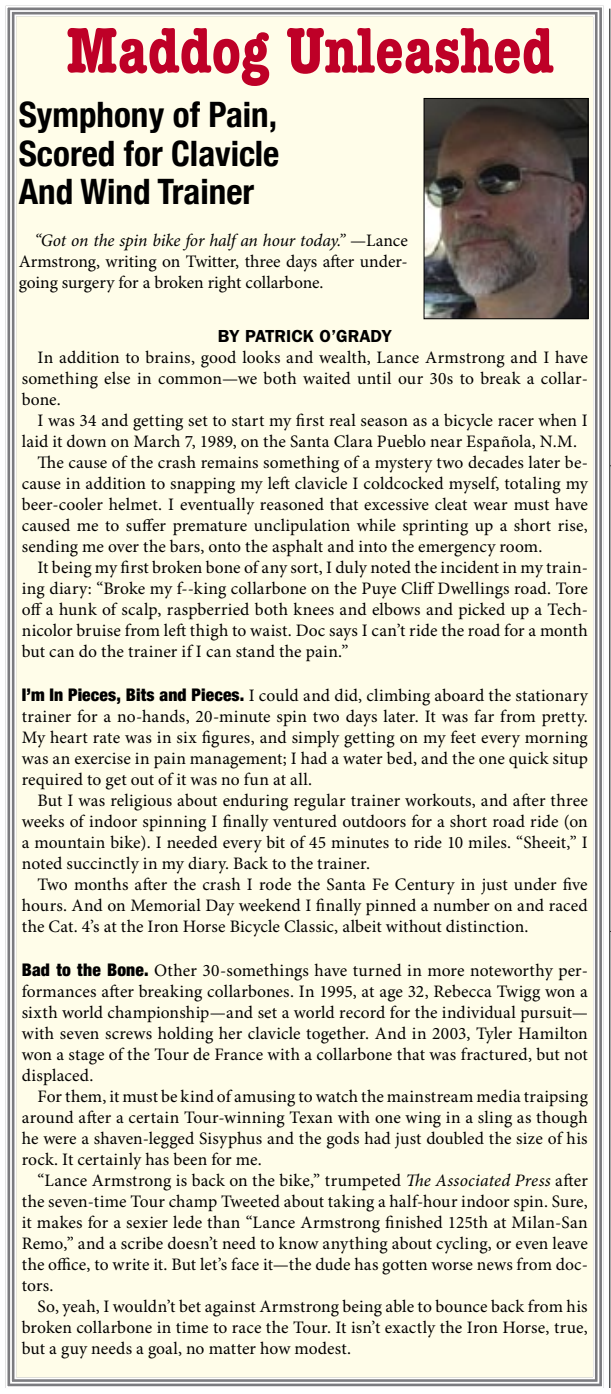
<style>
.page{position:relative;width:611px;height:1394px;background:#fff}
.page>*{position:absolute;margin:0;border:0;box-sizing:border-box;transform-origin:0 0}
.t1{font:700 condensed 66.5px "American Typewriter";color:#be0027}
.Maddog_Head{font:700 condensed 35px "Helvetica Neue";color:#000}
.body_copy{font:17.5px/21px "Minion Pro";letter-spacing:.005em;color:#000;text-align:justify}
.byline{font:600 17.5px "Franklin Gothic";color:#000}
.s1{font-style:italic}
.s2{font-family:"Helvetica Neue";font-weight:900;font-stretch:condensed}
</style>
<div class="page">
<div style="left:5px;top:5px;width:599px;height:1383px;background:#fffde9"></div>
<img style="left:425px;top:100px;width:161px;height:217px">
<div style="left:423px;top:98px;width:165px;height:221px;border:1px solid #000"></div>
<hr style="left:608px;top:9px;width:1px;height:1378px;background:#000">
<p class="t1" style="left:66px;top:11px;width:488px">Maddog Unleashed</p>
<p class="Maddog_Head" style="left:19px;top:94px;width:260px">Symphony of Pain,</p>
<p class="Maddog_Head" style="left:19px;top:132px;width:262px">Scored for Clavicle</p>
<p class="Maddog_Head" style="left:19px;top:171px;width:237px">And Wind Trainer</p>
<p class="body_copy" style="left:19px;top:231px;width:390px;text-indent:16px"><span class="s1">“Got on the spin bike for half an hour today.”</span> —Lance Armstrong, writing on Twitter, three days after under&shy;going surgery for a broken right collarbone.</p>
<p class="byline" style="left:217px;top:326px;width:176px">BY PATRICK O’GRADY</p>
<p class="body_copy" style="left:22px;top:348px;width:567px;text-indent:16px">In addition to brains, good looks and wealth, Lance Armstrong and I have something else in common—we both waited until our 30s to break a collar&shy;bone.</p>
<p class="body_copy" style="left:22px;top:411px;width:567px;text-indent:16px">I was 34 and getting set to start my first real season as a bicycle racer when I laid it down on March 7, 1989, on the Santa Clara Pueblo near Española, N.M.</p>
<p class="body_copy" style="left:22px;top:453px;width:567px;text-indent:16px">The cause of the crash remains something of a mystery two decades later be&shy;cause in addition to snapping my left clavicle I coldcocked myself, totaling my beer-cooler helmet. I eventually reasoned that excessive cleat wear must have caused me to suffer premature unclipulation while sprinting up a short rise, sending me over the bars, onto the asphalt and into the emergency room.</p>
<p class="body_copy" style="left:22px;top:558px;width:567px;text-indent:16px">It being my first broken bone of any sort, I duly noted the incident in my train&shy;ing diary: “Broke my f--king collarbone on the Puye Cliff Dwellings road. Tore off a hunk of scalp, raspberried both knees and elbows and picked up a Tech&shy;nicolor bruise from left thigh to waist. Doc says I can’t ride the road for a month but can do the trainer if I can stand the pain.”</p>
<p class="body_copy" style="left:22px;top:685px;width:567px"><span class="s2">I’m In Pieces, Bits and Pieces.</span> I could and did, climbing aboard the stationary trainer for a no-hands, 20-minute spin two days later. It was far from pretty.<br>My heart rate was in six figures, and simply getting on my feet every morning was an exercise in pain management; I had a water bed, and the one quick situp required to get out of it was no fun at all.</p>
<p class="body_copy" style="left:22px;top:790px;width:567px;text-indent:16px">But I was religious about enduring regular trainer workouts, and after three weeks of indoor spinning I finally ventured outdoors for a short road ride (on a mountain bike). I needed every bit of 45 minutes to ride 10 miles. “Sheeit,” I noted succinctly in my diary. Back to the trainer.</p>
<p class="body_copy" style="left:22px;top:874px;width:567px;text-indent:16px">Two months after the crash I rode the Santa Fe Century in just under five hours. And on Memorial Day weekend I finally pinned a number on and raced the Cat. 4’s at the Iron Horse Bicycle Classic, albeit without distinction.</p>
<p class="body_copy" style="left:22px;top:960px;width:567px"><span class="s2">Bad to the Bone.</span> Other 30-somethings have turned in more noteworthy per&shy;formances after breaking collarbones. In 1995, at age 32, Rebecca Twigg won a sixth world championship—and set a world record for the individual pursuit— with seven screws holding her clavicle together. And in 2003, Tyler Hamilton won a stage of the Tour de France with a collarbone that was fractured, but not displaced.</p>
<p class="body_copy" style="left:22px;top:1086px;width:567px;text-indent:16px">For them, it must be kind of amusing to watch the mainstream media traipsing around after a certain Tour-winning Texan with one wing in a sling as though he were a shaven-legged Sisyphus and the gods had just doubled the size of his rock. It certainly has been for me.</p>
<p class="body_copy" style="left:22px;top:1170px;width:567px;text-indent:16px">“Lance Armstrong is back on the bike,” trumpeted <span class="s1">The Associated Press</span> after the seven-time Tour champ Tweeted about taking a half-hour indoor spin. Sure, it makes for a sexier lede than “Lance Armstrong finished 125th at Milan-San Remo,” and a scribe doesn’t need to know anything about cycling, or even leave the office, to write it. But let’s face it—the dude has gotten worse news from doc&shy;tors.</p>
<p class="body_copy" style="left:22px;top:1296px;width:567px;text-indent:16px">So, yeah, I wouldn’t bet against Armstrong being able to bounce back from his broken collarbone in time to race the Tour. It isn’t exactly the Iron Horse, true, but a guy needs a goal, no matter how modest.</p>
</div>
